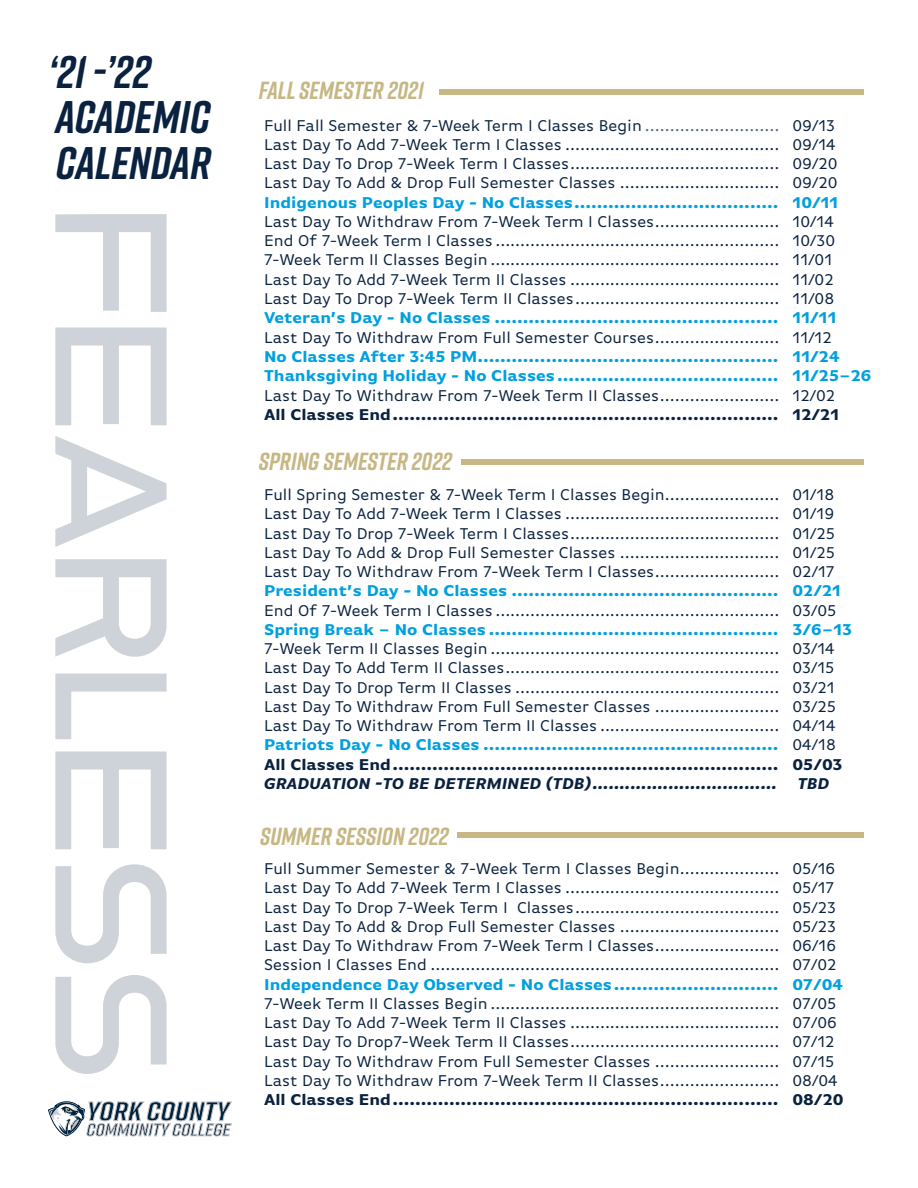
<style>
.page{position:relative;width:918px;height:1188px;background:#fff}
.page>*{position:absolute;margin:0;border:0;box-sizing:border-box;transform-origin:0 0}
.Table_Paragraph{font:italic 700 45.6px/45.6px "Rift";color:#0a2240}
.Table_Paragraph-2{font:italic 700 24.75px "Rift";color:#c6b784}
.Table_Paragraph-3{font:16.5px "Basic Gothic Pro";color:#0a2240}
.Table_Paragraph-4{font:700 16.5px "Basic Gothic Pro";color:#00a0df}
.Table_Paragraph-5{font:700 16.5px "Basic Gothic Pro";color:#0a2240}
.Table_Paragraph-6{font:italic 700 16.5px "Basic Gothic Pro";letter-spacing:.01em;color:#0a2240}
.s1{color:#516277}
</style>
<div class="page">
<svg style="left:55px;top:214px;width:112px;height:860px"></svg>
<div style="left:440px;top:89px;width:424px;height:6px;background:#c6b784"></div>
<div style="left:462px;top:459px;width:402px;height:6px;background:#c6b784"></div>
<div style="left:457px;top:832px;width:407px;height:6px;background:#c6b784"></div>
<svg style="left:48px;top:1102px;width:184px;height:34px"></svg>
<p class="Table_Paragraph" style="left:48px;top:48px;width:164px">‘21 -’22<br>ACADEMIC<br>CALENDAR</p>
<p class="Table_Paragraph-2" style="left:259px;top:72px;width:166px">FALL SEMESTER 2021</p>
<p class="Table_Paragraph-3" style="left:264px;top:116px;width:517px">Full Fall Semester &amp; 7-Week Term I Classes Begin <span class="s1">...........................</span></p>
<p class="Table_Paragraph-3" style="left:793px;top:116px;width:44px">09/13</p>
<p class="Table_Paragraph-3" style="left:264px;top:135px;width:517px">Last Day To Add 7-Week Term I Classes ...........................................</p>
<p class="Table_Paragraph-3" style="left:793px;top:135px;width:45px">09/14</p>
<p class="Table_Paragraph-3" style="left:264px;top:154px;width:517px">Last Day To Drop 7-Week Term I Classes..........................................</p>
<p class="Table_Paragraph-3" style="left:793px;top:154px;width:46px">09/20</p>
<p class="Table_Paragraph-3" style="left:264px;top:174px;width:517px">Last Day To Add &amp; Drop Full Semester Classes ................................</p>
<p class="Table_Paragraph-3" style="left:793px;top:174px;width:46px">09/20</p>
<p class="Table_Paragraph-4" style="left:264px;top:193px;width:516px">Indigenous Peoples Day - No Classes....................................</p>
<p class="Table_Paragraph-4" style="left:793px;top:193px;width:47px">10/11</p>
<p class="Table_Paragraph-3" style="left:264px;top:212px;width:517px">Last Day To Withdraw From 7-Week Term I Classes.........................</p>
<p class="Table_Paragraph-3" style="left:793px;top:212px;width:43px">10/14</p>
<p class="Table_Paragraph-3" style="left:264px;top:231px;width:517px">End Of 7-Week Term I Classes .........................................................</p>
<p class="Table_Paragraph-3" style="left:793px;top:231px;width:44px">10/30</p>
<p class="Table_Paragraph-3" style="left:264px;top:251px;width:517px">7-Week Term II Classes Begin ..........................................................</p>
<p class="Table_Paragraph-3" style="left:793px;top:251px;width:41px">11/01</p>
<p class="Table_Paragraph-3" style="left:264px;top:270px;width:517px">Last Day To Add 7-Week Term II Classes ..........................................</p>
<p class="Table_Paragraph-3" style="left:793px;top:270px;width:43px">11/02</p>
<p class="Table_Paragraph-3" style="left:264px;top:289px;width:517px">Last Day To Drop 7-Week Term II Classes.........................................</p>
<p class="Table_Paragraph-3" style="left:793px;top:289px;width:43px">11/08</p>
<p class="Table_Paragraph-4" style="left:264px;top:308px;width:516px">Veteran’s Day - No Classes ..................................................</p>
<p class="Table_Paragraph-4" style="left:793px;top:308px;width:45px">11/11</p>
<p class="Table_Paragraph-3" style="left:264px;top:328px;width:517px">Last Day To Withdraw From Full Semester Courses.........................</p>
<p class="Table_Paragraph-3" style="left:793px;top:328px;width:41px">11/12</p>
<p class="Table_Paragraph-4" style="left:264px;top:347px;width:516px">No Classes After 3:45 PM.....................................................</p>
<p class="Table_Paragraph-4" style="left:793px;top:347px;width:49px">11/24</p>
<p class="Table_Paragraph-4" style="left:264px;top:366px;width:516px">Thanksgiving Holiday - No Classes.......................................</p>
<p class="Table_Paragraph-4" style="left:793px;top:366px;width:80px">11/25–26</p>
<p class="Table_Paragraph-3" style="left:264px;top:386px;width:517px">Last Day To Withdraw From 7-Week Term II Classes........................</p>
<p class="Table_Paragraph-3" style="left:793px;top:386px;width:44px">12/02</p>
<p class="Table_Paragraph-5" style="left:264px;top:405px;width:516px">All Classes End....................................................................</p>
<p class="Table_Paragraph-5" style="left:793px;top:405px;width:48px">12/21</p>
<p class="Table_Paragraph-2" style="left:259px;top:444px;width:194px">SPRING SEMESTER 2022</p>
<p class="Table_Paragraph-3" style="left:264px;top:485px;width:517px">Full Spring Semester &amp; 7-Week Term I Classes Begin.......................</p>
<p class="Table_Paragraph-3" style="left:793px;top:485px;width:43px">01/18</p>
<p class="Table_Paragraph-3" style="left:264px;top:504px;width:517px">Last Day To Add 7-Week Term I Classes ...........................................</p>
<p class="Table_Paragraph-3" style="left:793px;top:504px;width:43px">01/19</p>
<p class="Table_Paragraph-3" style="left:264px;top:524px;width:517px">Last Day To Drop 7-Week Term I Classes..........................................</p>
<p class="Table_Paragraph-3" style="left:793px;top:524px;width:44px">01/25</p>
<p class="Table_Paragraph-3" style="left:264px;top:543px;width:517px">Last Day To Add &amp; Drop Full Semester Classes ................................</p>
<p class="Table_Paragraph-3" style="left:793px;top:543px;width:44px">01/25</p>
<p class="Table_Paragraph-3" style="left:264px;top:562px;width:517px">Last Day To Withdraw From 7-Week Term I Classes.........................</p>
<p class="Table_Paragraph-3" style="left:793px;top:562px;width:44px">02/17</p>
<p class="Table_Paragraph-4" style="left:264px;top:581px;width:516px">President’s Day - No Classes ...............................................</p>
<p class="Table_Paragraph-4" style="left:793px;top:581px;width:50px">02/21</p>
<p class="Table_Paragraph-3" style="left:264px;top:601px;width:517px">End Of 7-Week Term I Classes .........................................................</p>
<p class="Table_Paragraph-3" style="left:793px;top:601px;width:45px">03/05</p>
<p class="Table_Paragraph-4" style="left:264px;top:620px;width:516px">Spring Break – No Classes ...................................................</p>
<p class="Table_Paragraph-4" style="left:793px;top:620px;width:61px">3/6–13</p>
<p class="Table_Paragraph-3" style="left:264px;top:639px;width:517px">7-Week Term II Classes Begin ..........................................................</p>
<p class="Table_Paragraph-3" style="left:793px;top:639px;width:44px">03/14</p>
<p class="Table_Paragraph-3" style="left:264px;top:659px;width:517px">Last Day To Add Term II Classes.......................................................</p>
<p class="Table_Paragraph-3" style="left:793px;top:659px;width:43px">03/15</p>
<p class="Table_Paragraph-3" style="left:264px;top:678px;width:517px">Last Day To Drop Term II Classes .....................................................</p>
<p class="Table_Paragraph-3" style="left:793px;top:678px;width:44px">03/21</p>
<p class="Table_Paragraph-3" style="left:264px;top:697px;width:517px">Last Day To Withdraw From Full Semester Classes .........................</p>
<p class="Table_Paragraph-3" style="left:793px;top:697px;width:45px">03/25</p>
<p class="Table_Paragraph-3" style="left:264px;top:716px;width:517px">Last Day To Withdraw From Term II Classes ....................................</p>
<p class="Table_Paragraph-3" style="left:793px;top:716px;width:45px">04/14</p>
<p class="Table_Paragraph-4" style="left:264px;top:735px;width:516px">Patriots Day - No Classes ....................................................</p>
<p class="Table_Paragraph-3" style="left:793px;top:736px;width:45px">04/18</p>
<p class="Table_Paragraph-5" style="left:264px;top:755px;width:516px">All Classes End....................................................................</p>
<p class="Table_Paragraph-5" style="left:793px;top:755px;width:51px">05/03</p>
<p class="Table_Paragraph-6" style="left:264px;top:774px;width:515px">GRADUATION -TO BE DETERMINED (TDB)..................................</p>
<p class="Table_Paragraph-6" style="left:798px;top:774px;width:33px">TBD</p>
<p class="Table_Paragraph-2" style="left:260px;top:818px;width:190px">SUMMER SESSION 2022</p>
<p class="Table_Paragraph-3" style="left:264px;top:859px;width:517px">Full Summer Semester &amp; 7-Week Term I Classes Begin....................</p>
<p class="Table_Paragraph-3" style="left:793px;top:859px;width:44px">05/16</p>
<p class="Table_Paragraph-3" style="left:264px;top:878px;width:517px">Last Day To Add 7-Week Term I Classes ...........................................</p>
<p class="Table_Paragraph-3" style="left:793px;top:878px;width:43px">05/17</p>
<p class="Table_Paragraph-3" style="left:264px;top:898px;width:517px">Last Day To Drop 7-Week Term I Classes.........................................</p>
<p class="Table_Paragraph-3" style="left:793px;top:898px;width:45px">05/23</p>
<p class="Table_Paragraph-3" style="left:264px;top:917px;width:517px">Last Day To Add &amp; Drop Full Semester Classes ................................</p>
<p class="Table_Paragraph-3" style="left:793px;top:917px;width:45px">05/23</p>
<p class="Table_Paragraph-3" style="left:264px;top:936px;width:517px">Last Day To Withdraw From 7-Week Term I Classes.........................</p>
<p class="Table_Paragraph-3" style="left:793px;top:936px;width:45px">06/16</p>
<p class="Table_Paragraph-3" style="left:264px;top:956px;width:517px">Session I Classes End ......................................................................</p>
<p class="Table_Paragraph-3" style="left:793px;top:956px;width:45px">07/02</p>
<p class="Table_Paragraph-4" style="left:264px;top:974px;width:516px">Independence Day Observed - No Classes.............................</p>
<p class="Table_Paragraph-4" style="left:793px;top:974px;width:52px">07/04</p>
<p class="Table_Paragraph-3" style="left:264px;top:994px;width:517px">7-Week Term II Classes Begin ..........................................................</p>
<p class="Table_Paragraph-3" style="left:793px;top:994px;width:45px">07/05</p>
<p class="Table_Paragraph-3" style="left:264px;top:1013px;width:517px">Last Day To Add 7-Week Term II Classes ..........................................</p>
<p class="Table_Paragraph-3" style="left:793px;top:1013px;width:46px">07/06</p>
<p class="Table_Paragraph-3" style="left:264px;top:1033px;width:517px">Last Day To Drop7-Week Term II Classes..........................................</p>
<p class="Table_Paragraph-3" style="left:793px;top:1033px;width:44px">07/12</p>
<p class="Table_Paragraph-3" style="left:264px;top:1052px;width:517px">Last Day To Withdraw From Full Semester Classes .........................</p>
<p class="Table_Paragraph-3" style="left:793px;top:1052px;width:43px">07/15</p>
<p class="Table_Paragraph-3" style="left:264px;top:1071px;width:517px">Last Day To Withdraw From 7-Week Term II Classes........................</p>
<p class="Table_Paragraph-3" style="left:793px;top:1071px;width:47px">08/04</p>
<p class="Table_Paragraph-5" style="left:264px;top:1090px;width:516px">All Classes End....................................................................</p>
<p class="Table_Paragraph-5" style="left:793px;top:1090px;width:52px">08/20</p>
</div>
